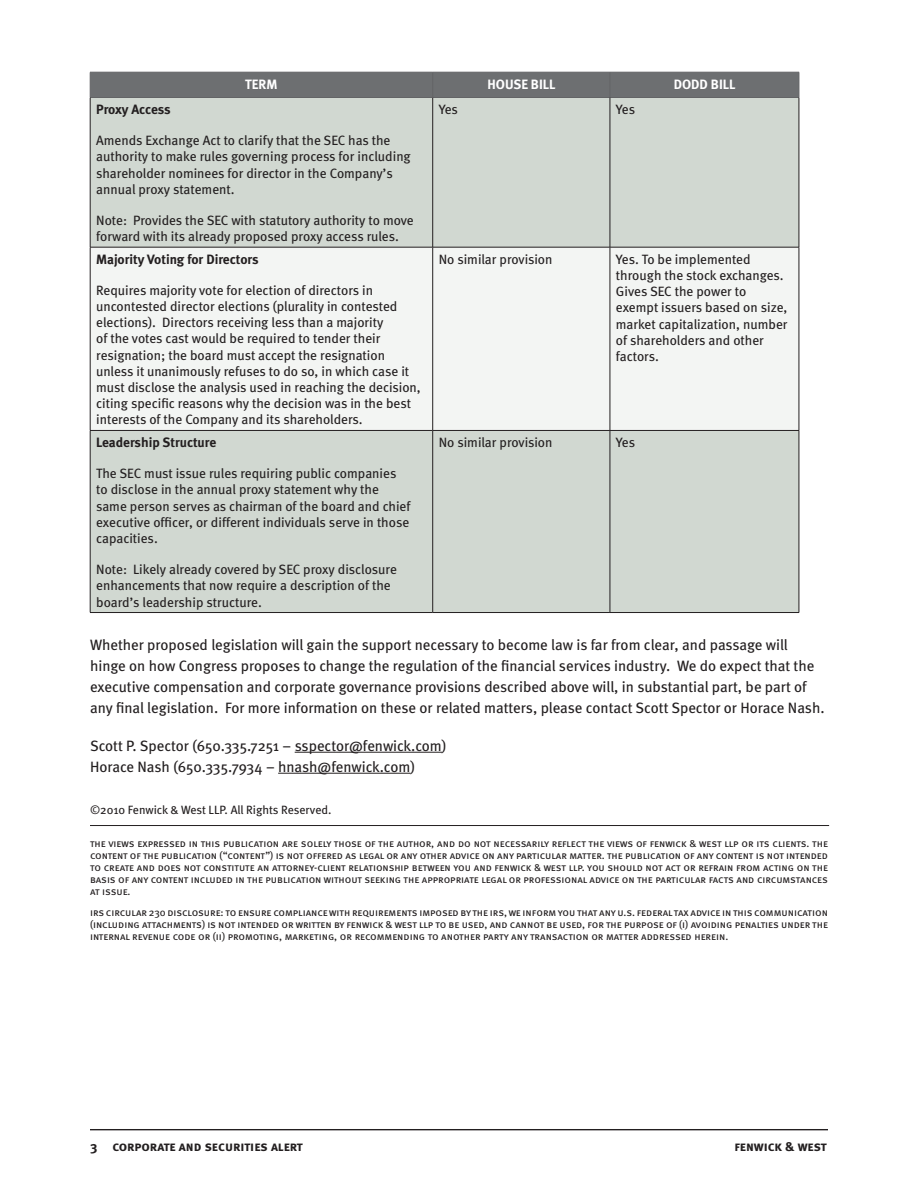
<style>
.page{position:relative;width:918px;height:1188px;background:#fff}
.page>*{position:absolute;margin:0;border:0;box-sizing:border-box;transform-origin:0 0}
.t1{font:15px/21px "Meta";color:#231f20}
.t2{font:13.5px/16.2px "Meta";color:#231f20}
.t3{font:700 13.5px "Meta";color:#231f20}
.t4{font:13.5px "Meta Bold Caps";letter-spacing:-.005em;color:#231f20}
.t5{font:700 13.5px "Meta";color:#fff}
.t6{font:12px "Meta";color:#231f20}
.t7{font:10.5px/12px "Meta Book Caps";letter-spacing:-.005em;color:#231f20;text-align:justify}
</style>
<div class="page">
<hr style="left:90px;top:1130px;width:738px;height:1px;background:#231f20">
<hr style="left:90px;top:1129px;width:738px;height:1px;background:#231f20">
<hr style="left:295px;top:752px;width:147px;height:1px;background:#231f20">
<hr style="left:278px;top:773px;width:132px;height:1px;background:#231f20">
<hr style="left:90px;top:825px;width:739px;height:1px;background:#231f20">
<div style="left:91px;top:98px;width:708px;height:514px;background:#d1d8d1"></div>
<div style="left:91px;top:248px;width:708px;height:182px;background:#f3f5f3"></div>
<div style="left:90px;top:72px;width:710px;height:26px;background:#6d6f71"></div>
<hr style="left:90px;top:97px;width:343px;height:1px;background:#636466">
<hr style="left:433px;top:97px;width:177px;height:1px;background:#636466">
<hr style="left:610px;top:97px;width:189px;height:1px;background:#636466">
<hr style="left:90px;top:98px;width:1px;height:149px;background:#231f20">
<hr style="left:432px;top:98px;width:1px;height:149px;background:#231f20">
<hr style="left:610px;top:98px;width:1px;height:149px;background:#231f20">
<hr style="left:799px;top:98px;width:1px;height:149px;background:#231f20">
<hr style="left:90px;top:247px;width:343px;height:1px;background:#231f20">
<hr style="left:90px;top:247px;width:1px;height:183px;background:#231f20">
<hr style="left:433px;top:247px;width:177px;height:1px;background:#231f20">
<hr style="left:432px;top:247px;width:1px;height:183px;background:#231f20">
<hr style="left:610px;top:247px;width:189px;height:1px;background:#231f20">
<hr style="left:610px;top:247px;width:1px;height:183px;background:#231f20">
<hr style="left:799px;top:247px;width:1px;height:183px;background:#231f20">
<hr style="left:90px;top:430px;width:343px;height:1px;background:#231f20">
<hr style="left:90px;top:431px;width:1px;height:181px;background:#231f20">
<hr style="left:433px;top:430px;width:177px;height:1px;background:#231f20">
<hr style="left:432px;top:431px;width:1px;height:181px;background:#231f20">
<hr style="left:610px;top:430px;width:189px;height:1px;background:#231f20">
<hr style="left:610px;top:431px;width:1px;height:181px;background:#231f20">
<hr style="left:799px;top:431px;width:1px;height:181px;background:#231f20">
<hr style="left:90px;top:612px;width:343px;height:1px;background:#231f20">
<hr style="left:433px;top:612px;width:177px;height:1px;background:#231f20">
<hr style="left:610px;top:612px;width:189px;height:1px;background:#231f20">
<p class="t5" style="left:245px;top:76px;width:34px">TERM</p>
<p class="t5" style="left:487px;top:76px;width:70px">HOUSE BILL</p>
<p class="t5" style="left:674px;top:76px;width:63px">DODD BILL</p>
<p class="t3" style="left:96px;top:101px;width:76px">Proxy Access</p>
<p class="t2" style="left:96px;top:132px;width:316px">Amends Exchange Act to clarify that the SEC has the authority to make rules governing process for including shareholder nominees for director in the Company’s annual proxy statement.</p>
<p class="t2" style="left:96px;top:212px;width:319px">Note: Provides the SEC with statutory authority to move forward with its already proposed proxy access rules.</p>
<p class="t3" style="left:96px;top:251px;width:164px">Majority Voting for Directors</p>
<p class="t2" style="left:96px;top:282px;width:326px">Requires majority vote for election of directors in uncontested director elections (plurality in contested elections). Directors receiving less than a majority<br>of the votes cast would be required to tender their resignation; the board must accept the resignation unless it unanimously refuses to do so, in which case it must disclose the analysis used in reaching the decision, citing specific reasons why the decision was in the best interests of the Company and its shareholders.</p>
<p class="t3" style="left:96px;top:434px;width:121px">Leadership Structure</p>
<p class="t2" style="left:96px;top:465px;width:316px">The SEC must issue rules requiring public companies to disclose in the annual proxy statement why the same person serves as chairman of the board and chief executive officer, or different individuals serve in those capacities.</p>
<p class="t2" style="left:96px;top:561px;width:302px">Note: Likely already covered by SEC proxy disclosure enhancements that now require a description of the board’s leadership structure.</p>
<p class="t2" style="left:439px;top:101px;width:21px">Yes</p>
<p class="t2" style="left:616px;top:101px;width:21px">Yes</p>
<p class="t2" style="left:439px;top:251px;width:115px">No similar provision</p>
<p class="t2" style="left:616px;top:251px;width:173px">Yes. To be implemented through the stock exchanges.<br>Gives SEC the power to exempt issuers based on size, market capitalization, number of shareholders and other factors.</p>
<p class="t2" style="left:439px;top:434px;width:115px">No similar provision</p>
<p class="t2" style="left:616px;top:434px;width:21px">Yes</p>
<p class="t1" style="left:90px;top:634px;width:736px">Whether proposed legislation will gain the support necessary to become law is far from clear, and passage will hinge on how Congress proposes to change the regulation of the financial services industry. We do expect that the executive compensation and corporate governance provisions described above will, in substantial part, be part of any final legislation. For more information on these or related matters, please contact Scott Spector or Horace Nash.</p>
<p class="t1" style="left:90px;top:735px;width:358px">Scott P. Spector (650.335.7251 – sspector@fenwick.com)<br>Horace Nash (650.335.7934 – hnash@fenwick.com)</p>
<p class="t6" style="left:90px;top:803px;width:243px">©2010 Fenwick &amp; West LLP. All Rights Reserved.</p>
<p class="t7" style="left:90px;top:837px;width:740px">the views expressed in this publication are solely those of the author, and do not necessarily reflect the views of fenwick &amp; west llp or its clients. the content of the publication (“content”) is not offered as legal or any other advice on any particular matter. the publication of any content is not intended to create and does not constitute an attorney-client relationship between you and fenwick &amp; west llp. you should not act or refrain from acting on the basis of any content included in the publication without seeking the appropriate legal or professional advice on the particular facts and circumstances at issue.</p>
<p class="t7" style="left:90px;top:906px;width:740px">irs circular 230 disclosure: to ensure compliance with requirements imposed by the irs, we inform you that any u.s. federal tax advice in this communication (including attachments) is not intended or written by fenwick &amp; west llp to be used, and cannot be used, for the purpose of (i) avoiding penalties under the internal revenue code or (ii) promoting, marketing, or recommending to another party any transaction or matter addressed herein.</p>
<p class="t4" style="left:90px;top:1138px;width:214px">3 corporate and securities alert</p>
<p class="t4" style="left:734px;top:1138px;width:94px">fenwick &amp; west</p>
</div>
